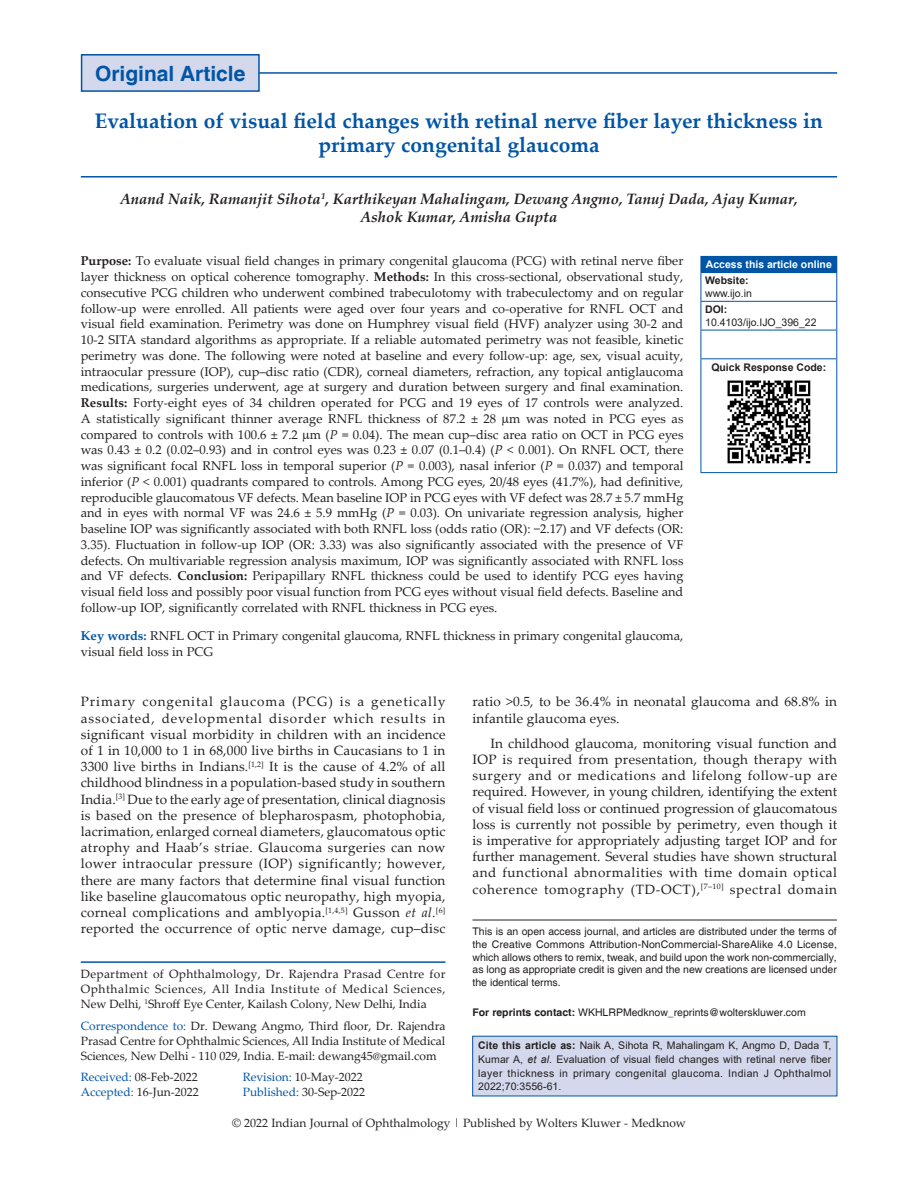
<style>
.page{position:relative;width:918px;height:1188px;background:#fff}
.page>*{position:absolute;margin:0;border:0;box-sizing:border-box;transform-origin:0 0}
.AT{font:700 21px/24px "Palatino Linotype";color:#0155a5;text-align:center}
.AH{font:700 21px "Helvetica";color:#0155a5}
.AU{font:italic 700 15px/18px "Palatino Linotype";color:#231f20;text-align:center}
.TXFL{font:13.5px/16.2px "Palatino Linotype";letter-spacing:.01em;color:#231f20;text-align:justify}
.TX{font:13.5px/16.2px "Palatino Linotype";letter-spacing:.05em;color:#231f20;text-align:justify}
.ABS{font:12.75px/15.8px "Palatino Linotype";color:#231f20;text-align:justify}
.KWD{font:12.75px/15.8px "Palatino Linotype";color:#231f20}
.ADD{font:12px/15px "Palatino Linotype";color:#231f20;text-align:justify}
.AFF{font:12px/15px "Palatino Linotype";color:#231f20;text-align:justify}
.HIS{font:12px "Palatino Linotype";color:#231f20}
.Reprint{font:10.5px/12.6px "Helvetica";color:#231f20;text-align:justify}
.HTC{font:10.5px/13.6px "Arial";letter-spacing:.035em;color:#231f20}
.HTC-2{font:10.5px/12.6px "Arial";color:#231f20}
.t1{font:700 10.5px "Arial";color:#fff}
.t2{font:700 10.5px "Arial";color:#231f20}
.s1{font-weight:700}
.s2{font-style:italic}
.s3{font-weight:700;color:#0155a5}
.s4{color:#0155a5}
</style>
<div class="page">
<hr style="left:258px;top:72px;width:579px;height:2px;background:#0155a5">
<div style="left:82px;top:55px;width:177px;height:36px;background:#d3d8ec"></div>
<div style="left:81px;top:54px;width:179px;height:38px;border:2px solid #0155a5"></div>
<hr style="left:81px;top:176px;width:756px;height:2px;background:#0155a5">
<div style="left:701px;top:256px;width:136px;height:17px;background:#0155a5"></div>
<hr style="left:701px;top:301px;width:136px;height:1px;background:#0155a5">
<hr style="left:701px;top:330px;width:136px;height:1px;background:#0155a5">
<svg style="left:701px;top:273px;width:1px;height:85px"></svg>
<svg style="left:836px;top:273px;width:1px;height:85px"></svg>
<hr style="left:701px;top:358px;width:136px;height:1px;background:#0155a5">
<hr style="left:701px;top:359px;width:1px;height:113px;background:#0155a5">
<hr style="left:836px;top:359px;width:1px;height:113px;background:#0155a5">
<hr style="left:701px;top:472px;width:136px;height:1px;background:#0155a5">
<img style="left:727px;top:380px;width:84px;height:84px">
<hr style="left:81px;top:961px;width:364px;height:2px;background:#0155a5">
<div style="left:473px;top:1036px;width:364px;height:60px;background:#d3d8ec"></div>
<hr style="left:472px;top:920px;width:365px;height:1px;background:#231f20">
<p class="AH" style="left:95px;top:60px;width:152px">Original Article</p>
<p class="AT" style="left:95px;top:108px;width:730px">Evaluation of visual field changes with retinal nerve fiber layer thickness in primary congenital glaucoma</p>
<p class="AU" style="left:120px;top:189px;width:679px">Anand Naik, Ramanjit Sihota<sup>1</sup>, Karthikeyan Mahalingam, Dewang Angmo, Tanuj Dada, Ajay Kumar,<br>Ashok Kumar, Amisha Gupta</p>
<p class="t1" style="left:706px;top:257px;width:128px">Access this article online</p>
<p class="HTC" style="left:705px;top:274px;width:48px;line-height:12.6px"><span class="s1">Website: </span>www.ijo.in</p>
<p class="HTC-2" style="left:705px;top:303px;width:113px"><span class="s1">DOI:<br></span>10.4103/ijo.IJO_396_22</p>
<p class="t2" style="left:711px;top:360px;width:116px">Quick Response Code:</p>
<p class="ABS" style="left:81px;top:253px;width:604px"><span class="s1">Purpose:</span> To evaluate visual field changes in primary congenital glaucoma (PCG) with retinal nerve fiber layer thickness on optical coherence tomography. <span class="s1">Methods:</span> In this cross‑sectional, observational study, consecutive PCG children who underwent combined trabeculotomy with trabeculectomy and on regular follow‑up were enrolled. All patients were aged over four years and co‑operative for RNFL OCT and visual field examination. Perimetry was done on Humphrey visual field (HVF) analyzer using 30‑2 and 10‑2 SITA standard algorithms as appropriate. If a reliable automated perimetry was not feasible, kinetic perimetry was done. The following were noted at baseline and every follow‑up: age, sex, visual acuity, intraocular pressure (IOP), cup–disc ratio (CDR), corneal diameters, refraction, any topical antiglaucoma medications, surgeries underwent, age at surgery and duration between surgery and final examination.<br><span class="s1">Results:</span> Forty‑eight eyes of 34 children operated for PCG and 19 eyes of 17 controls were analyzed.<br>A statistically significant thinner average RNFL thickness of 87.2 ± 28 m was noted in PCG eyes as compared to controls with 100.6 ± 7.2 m (<span class="s2">P</span> = 0.04). The mean cup–disc area ratio on OCT in PCG eyes was 0.43 ± 0.2 (0.02–0.93) and in control eyes was 0.23 ± 0.07 (0.1–0.4) (<span class="s2">P</span> &lt; 0.001). On RNFL OCT, there was significant focal RNFL loss in temporal superior (<span class="s2">P</span> = 0.003), nasal inferior (<span class="s2">P</span> = 0.037) and temporal inferior (<span class="s2">P</span> &lt; 0.001) quadrants compared to controls. Among PCG eyes, 20/48 eyes (41.7%), had definitive, reproducible glaucomatous VF defects. Mean baseline IOP in PCG eyes with VF defect was 28.7 ± 5.7 mmHg and in eyes with normal VF was 24.6 ± 5.9 mmHg (<span class="s2">P</span> = 0.03). On univariate regression analysis, higher baseline IOP was significantly associated with both RNFL loss (odds ratio (OR): −2.17) and VF defects (OR:<br>3.35). Fluctuation in follow‑up IOP (OR: 3.33) was also significantly associated with the presence of VF defects. On multivariable regression analysis maximum, IOP was significantly associated with RNFL loss and VF defects. <span class="s1">Conclusion:</span> Peripapillary RNFL thickness could be used to identify PCG eyes having visual field loss and possibly poor visual function from PCG eyes without visual field defects. Baseline and follow‑up IOP, significantly correlated with RNFL thickness in PCG eyes.</p>
<p class="KWD" style="left:81px;top:628px;width:604px"><span class="s3">Key words:</span> RNFL OCT in Primary congenital glaucoma, RNFL thickness in primary congenital glaucoma, visual field loss in PCG</p>
<p class="TXFL" style="left:81px;top:693px;width:366px">Primary congenital glaucoma (PCG) is a genetically associated, developmental disorder which results in significant visual morbidity in children with an incidence of 1 in 10,000 to 1 in 68,000 live births in Caucasians to 1 in 3300 live births in Indians.<sup>[1,2]</sup> It is the cause of 4.2% of all childhood blindness in a population‑based study in southern India.<sup>[3]</sup> Due to the early age of presentation, clinical diagnosis is based on the presence of blepharospasm, photophobia, lacrimation, enlarged corneal diameters, glaucomatous optic atrophy and Haab’s striae. Glaucoma surgeries can now lower intraocular pressure (IOP) significantly; however, there are many factors that determine final visual function like baseline glaucomatous optic neuropathy, high myopia, corneal complications and amblyopia.<sup>[1,4,5]</sup> Gusson <span class="s2">et al</span>.<sup>[6] </sup>reported the occurrence of optic nerve damage, cup–disc</p>
<p class="TXFL" style="left:472px;top:693px;width:366px">ratio &gt;0.5, to be 36.4% in neonatal glaucoma and 68.8% in infantile glaucoma eyes.</p>
<p class="TX" style="left:472px;top:735px;width:366px;text-indent:18px">In childhood glaucoma, monitoring visual function and IOP is required from presentation, though therapy with surgery and or medications and lifelong follow‑up are required. However, in young children, identifying the extent of visual field loss or continued progression of glaucomatous loss is currently not possible by perimetry, even though it is imperative for appropriately adjusting target IOP and for further management. Several studies have shown structural and functional abnormalities with time domain optical coherence tomography (TD‑OCT),<sup>[7–10]</sup> spectral domain</p>
<p class="Reprint" style="left:472px;top:926px;width:366px">This is an open access journal, and articles are distributed under the terms of the Creative Commons Attribution‑NonCommercial‑ShareAlike 4.0 License, which allows others to remix, tweak, and build upon the work non‑commercially, as long as appropriate credit is given and the new creations are licensed under the identical terms.</p>
<p class="Reprint" style="left:472px;top:1007px;width:335px"><span class="s1">For reprints contact:</span> WKHLRPMedknow_reprints@wolterskluwer.com</p>
<p class="AFF" style="left:81px;top:966px;width:366px">Department of Ophthalmology, Dr. Rajendra Prasad Centre for Ophthalmic Sciences, All India Institute of Medical Sciences, New Delhi, <sup>1</sup>Shroff Eye Center, Kailash Colony, New Delhi, India</p>
<p class="ADD" style="left:81px;top:1018px;width:366px"><span class="s4">Correspondence to:</span> Dr. Dewang Angmo, Third floor, Dr. Rajendra Prasad Centre for Ophthalmic Sciences, All India Institute of Medical Sciences, New Delhi ‑ 110 029, India. E‑mail: dewang45@gmail.com</p>
<p class="HIS" style="left:81px;top:1069px;width:119px"><span class="s4">Received:</span> 08-Feb-2022</p>
<p class="HIS" style="left:243px;top:1069px;width:122px"><span class="s4">Revision:</span> 10-May-2022</p>
<p class="HIS" style="left:81px;top:1084px;width:120px"><span class="s4">Accepted:</span> 16-Jun-2022</p>
<p class="HIS" style="left:243px;top:1084px;width:124px"><span class="s4">Published:</span> 30-Sep-2022</p>
<p class="HTC" style="left:478px;top:1039px;width:355px;text-align:justify"><span class="s1">Cite this article as:</span> Naik A, Sihota R, Mahalingam K, Angmo D, Dada T, Kumar A, <span class="s2">et al</span>. Evaluation of visual field changes with retinal nerve fiber layer thickness in primary congenital glaucoma. Indian J Ophthalmol 2022;70:3556-61.</p>
<p class="ADD" style="left:232px;top:1115px;width:455px">© 2022 Indian Journal of Ophthalmology | Published by Wolters Kluwer - Medknow</p>
</div>
